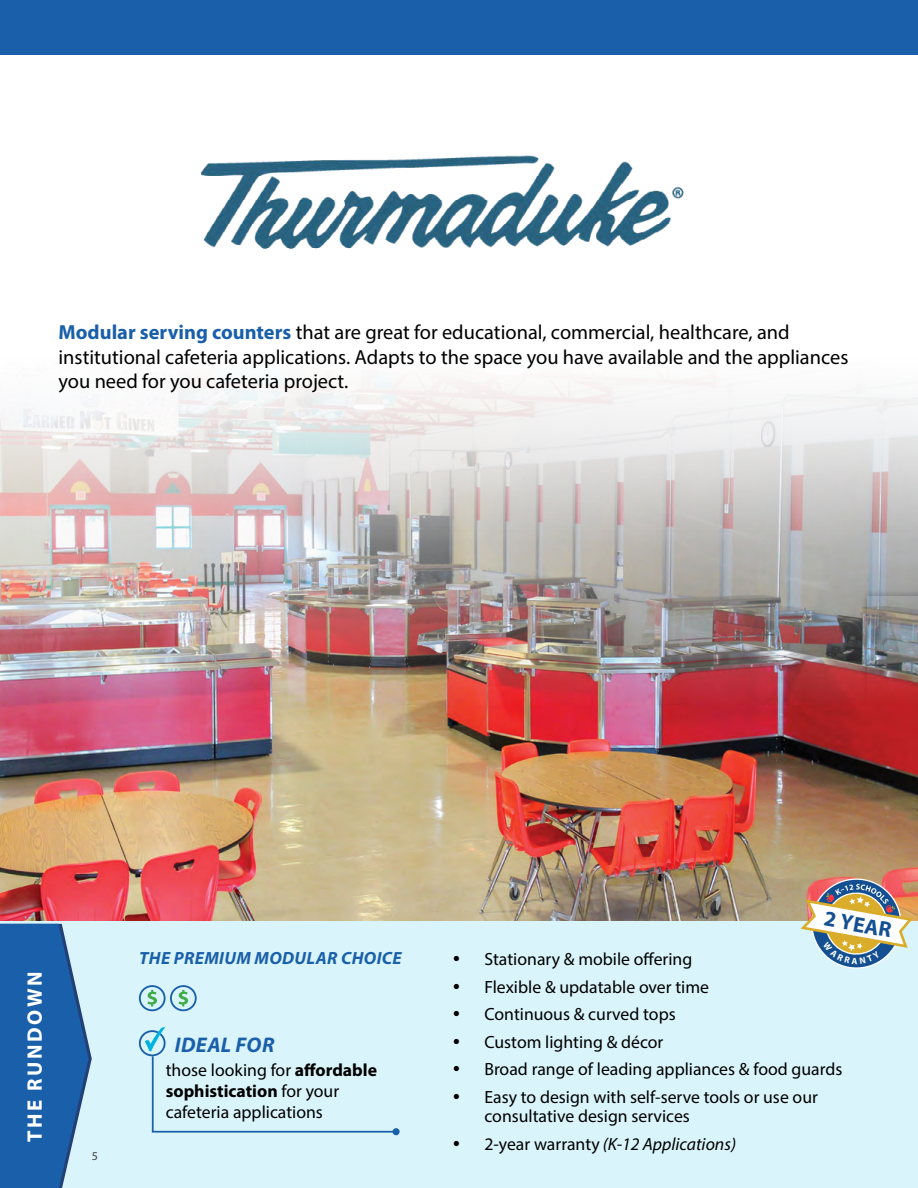
<style>
.page{position:relative;width:918px;height:1188px;background:#fff}
.page>*{position:absolute;margin:0;border:0;box-sizing:border-box;transform-origin:0 0}
.t1{font:700 21.75px "Myriad Pro";color:#145091}
.t2{font:italic 700 21.3px "Myriad Pro";letter-spacing:.02em;color:#195fa9}
.t3{font:700 21px "Myriad Pro";letter-spacing:.12em;color:#fff}
.t4{font:20.4px/24.5px "Myriad Pro";color:#000}
.t5{font:17.7px/27.5px "Myriad Pro";color:#000}
.t6{font:italic 700 17.7px "Myriad Pro";letter-spacing:.02em;color:#195fa9}
.t7{font:12px "Myriad Pro";color:#414042}
.s1{font-weight:700;color:#195fa9}
.s2{font-style:italic}
.s3{font-weight:700}
</style>
<div class="page">
<img style="left:0;top:380px;width:918px;height:541px">
<img style="left:201px;top:155px;width:483px;height:94px">
<div style="left:0;top:0;width:918px;height:54px;background:#195fa9"></div>
<div style="left:0;top:921px;width:918px;height:267px;background:#d9f4fa"></div>
<div style="left:139px;top:1030px;width:27px;height:26px;border:2px solid #195fa9;border-radius:50%"></div>
<svg style="left:145px;top:1027px;width:250px;height:106px"></svg>
<div style="left:393px;top:1128px;width:7px;height:7px;background:#195fa9;border-radius:50%"></div>
<div style="left:139px;top:985px;width:27px;height:26px;border:2px solid #195fa9;border-radius:50%"></div>
<svg style="left:147px;top:990px;width:10px;height:17px"></svg>
<div style="left:170px;top:985px;width:27px;height:26px;border:2px solid #195fa9;border-radius:50%"></div>
<svg style="left:179px;top:990px;width:9px;height:17px"></svg>
<svg style="left:0;top:924px;width:92px;height:264px"></svg>
<svg style="left:801px;top:876px;width:112px;height:93px"></svg>
<p class="t4" style="left:58px;top:320px;width:791px"><span class="s1">Modular serving counters</span> that are great for educational, commercial, healthcare, and institutional cafeteria applications. Adapts to the space you have available and the appliances you need for you cafeteria project.</p>
<p class="t3" style="left:21px;top:1142px;width:172px;rotate:-90deg">THE RUNDOWN</p>
<p class="t7" style="left:92px;top:1149px;width:8px">5</p>
<p class="t1" style="left:827px;top:904px;width:70px;rotate:10deg">2 YEAR</p>
<p class="t6" style="left:139px;top:947px;width:264px">THE PREMIUM MODULAR CHOICE</p>
<p class="t5" style="left:484px;top:946px;width:359px">Stationary &amp; mobile offering<br>Flexible &amp; updatable over time<br>Continuous &amp; curved tops<br>Custom lighting &amp; décor<br>Broad range of leading appliances &amp; food guards Easy to design with self-serve tools or use our</p>
<p class="t5" style="left:484px;top:1102px;width:253px">consultative design services<br>2-year warranty <span class="s2">(K-12 Applications)</span></p>
<p class="t2" style="left:175px;top:1031px;width:101px">IDEAL FOR</p>
<p class="t5" style="left:166px;top:1059px;width:213px;line-height:21.3px">those looking for <span class="s3">affordable sophistication</span> for your cafeteria applications</p>
</div>
